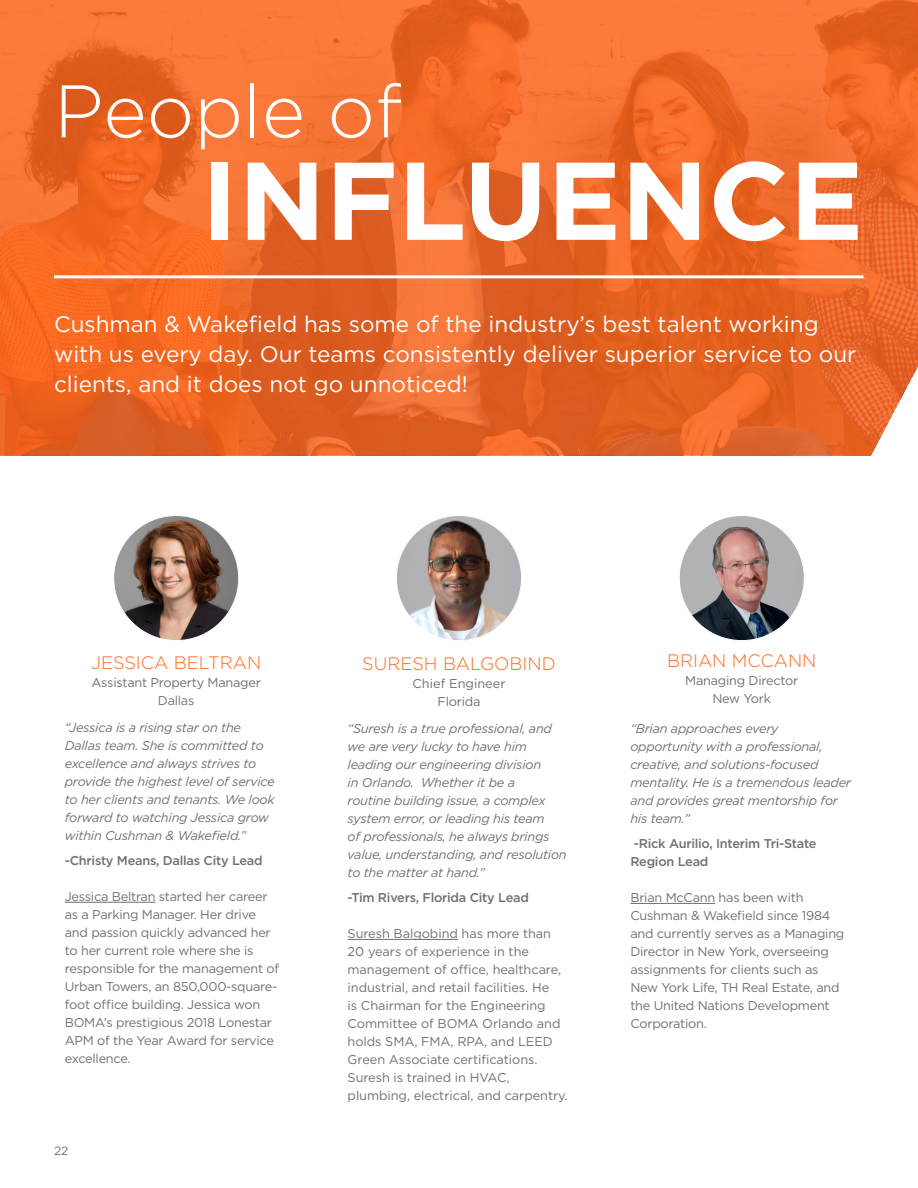
<style>
.page{position:relative;width:918px;height:1188px;background:#fff}
.page>*{position:absolute;margin:0;border:0;box-sizing:border-box;transform-origin:0 0}
.t1{font:700 110.25px "Gotham";color:#fff}
.t2{font:300 74.25px "Gotham";color:#fff}
.t3{font:22.5px/30px "Gotham";color:#fff}
.t4{font:300 18px "Gotham";color:#ff671d}
.t5{font:12.75px/18px "Gotham";letter-spacing:-.02em;color:#6f7171}
.t6{font:italic 12.75px/18px "Gotham";letter-spacing:-.02em;color:#6f7171}
.t7{font:12.75px/18px "Gotham";letter-spacing:-.005em;color:#6e7171;text-align:center}
.t8{font:italic 12.75px/18px "Gotham";letter-spacing:-.02em;color:#6e7171}
.t9{font:500 12.75px/18px "Gotham";letter-spacing:-.02em;color:#6e7171}
.t10{font:500 12.75px "Gotham";letter-spacing:-.02em;color:#6f7171}
.t11{font:12px "Gotham";color:#6f7171}
</style>
<div class="page">
<svg style="left:0;top:0;width:918px;height:456px;background:#ec692a"></svg>
<hr style="left:54px;top:275px;width:809px;height:3px;background:#fff">
<img style="left:679px;top:516px;width:125px;height:125px;border-radius:63px">
<hr style="left:630px;top:903px;width:85px;height:1px;background:#6f7171">
<hr style="left:65px;top:902px;width:90px;height:1px;background:#6f7171">
<img style="left:114px;top:516px;width:125px;height:125px;border-radius:62px">
<img style="left:396px;top:516px;width:126px;height:125px;border-radius:63px">
<hr style="left:348px;top:939px;width:110px;height:1px;background:#6e7171">
<h2 class="t2" style="left:54px;top:64px;width:349px">People of</h2>
<h1 class="t1" style="left:201px;top:128px;width:664px">INFLUENCE</h1>
<h3 class="t3" style="left:54px;top:308px;width:804px">Cushman &amp; Wakefield has some of the industry’s best talent working with us every day. Our teams consistently deliver superior service to our clients, and it does not go unnoticed!</h3>
<h3 class="t4" style="left:91px;top:651px;width:172px">JESSICA BELTRAN</h3>
<p class="t7" style="left:92px;top:673px;width:171px">Assistant Property Manager<br>Dallas</p>
<p class="t6" style="left:65px;top:718px;width:211px">“Jessica is a rising star on the<br>Dallas team. She is committed to excellence and always strives to provide the highest level of service to her clients and tenants. We look forward to watching Jessica grow within Cushman &amp; Wakefield.”</p>
<p class="t10" style="left:65px;top:852px;width:199px">-Christy Means, Dallas City Lead</p>
<p class="t5" style="left:65px;top:887px;width:216px">Jessica Beltran started her career as a Parking Manager. Her drive and passion quickly advanced her to her current role where she is responsible for the management of<br>Urban Towers, an 850,000-square&shy;foot office building. Jessica won<br>BOMA’s prestigious 2018 Lonestar<br>APM of the Year Award for service excellence.</p>
<p class="t11" style="left:54px;top:1143px;width:16px">22</p>
<h3 class="t4" style="left:362px;top:652px;width:195px">SURESH BALGOBIND</h3>
<p class="t7" style="left:412px;top:674px;width:95px">Chief Engineer</p>
<p class="t5" style="left:438px;top:692px;width:44px">Florida</p>
<p class="t8" style="left:348px;top:720px;width:221px">“Suresh is a true professional, and we are very lucky to have him leading our engineering division<br>in Orlando. Whether it be a<br>routine building issue, a complex system error, or leading his team<br>of professionals, he always brings value, understanding, and resolution to the matter at hand.”</p>
<p class="t9" style="left:348px;top:889px;width:183px">-Tim Rivers, Florida City Lead</p>
<p class="t7" style="left:348px;top:924px;width:222px;text-align:left">Suresh Balgobind has more than<br>20 years of experience in the management of office, healthcare, industrial, and retail facilities. He<br>is Chairman for the Engineering<br>Committee of BOMA Orlando and holds SMA, FMA, RPA, and LEED<br>Green Associate certifications.<br>Suresh is trained in HVAC, plumbing, electrical, and carpentry.</p>
<h3 class="t4" style="left:667px;top:650px;width:151px">BRIAN MCCANN</h3>
<p class="t5" style="left:685px;top:672px;width:114px;text-align:center">Managing Director<br>New York</p>
<p class="t6" style="left:630px;top:720px;width:222px">“Brian approaches every opportunity with a professional, creative, and solutions-focused mentality. He is a tremendous leader and provides great mentorship for his team.”</p>
<p class="t9" style="left:630px;top:835px;width:188px">-Rick Aurilio, Interim Tri-State<br>Region Lead</p>
<p class="t5" style="left:630px;top:888px;width:215px">Brian McCann has been with<br>Cushman &amp; Wakefield since 1984 and currently serves as a Managing<br>Director in New York, overseeing assignments for clients such as<br>New York Life, TH Real Estate, and the United Nations Development<br>Corporation.</p>
</div>
